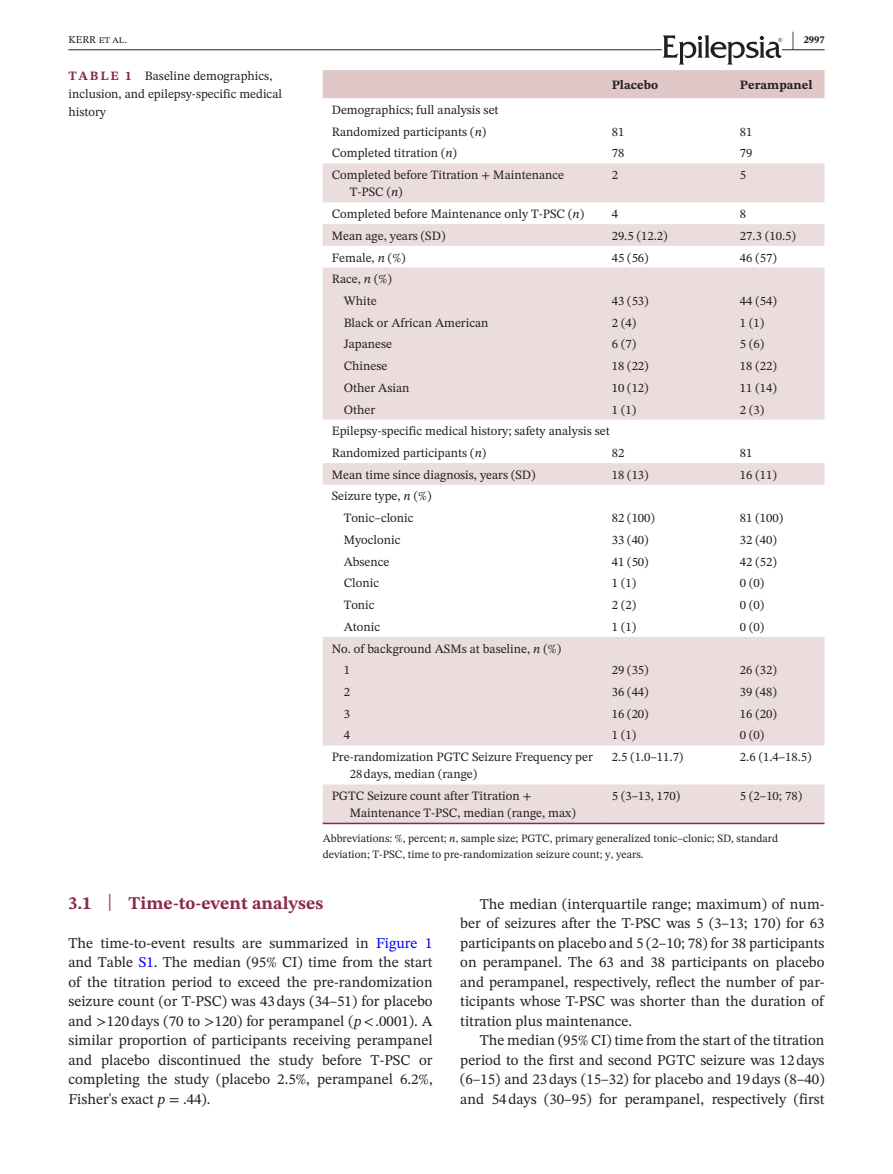
<style>
.page{position:relative;width:893px;height:1174px;background:#fff}
.page>*{position:absolute;margin:0;border:0;box-sizing:border-box;transform-origin:0 0}
.t1{font:700 21px "STIX Two Text";color:#231f20;scale:.42 1}
.t2{font:700 18px "STIX Two Text";color:#8c284e}
.t3{font:15px/19.5px "STIX Two Text";color:#231f20;text-align:justify}
.t4{font:12.75px/21.8px "STIX Two Text";color:#231f20}
.t5{font:700 12.75px "STIX Two Text";color:#231f20}
.t6{font:11.25px/15.8px "STIX Two Text";color:#231f20}
.t7{font:10.5px "STIX Two Text";color:#231f20}
.t8{font:700 10.5px "STIX Two Text";color:#231f20}
.s1{font-weight:700;color:#8c284e}
.s2{font-style:italic}
.s3{font-family:"STIX"}
.s4{font-weight:400;font-size:23.7px}
.s5{color:#00f}
</style>
<div class="page">
<hr style="left:68px;top:49px;width:756px;height:1px;background:#231f20">
<svg style="left:323px;top:35px;width:501px;height:63px"></svg>
<svg style="left:323px;top:163px;width:501px;height:659px;fill:#ebdcdd"></svg>
<hr style="left:323px;top:822px;width:280px;height:2px;background:#8c284e">
<hr style="left:603px;top:822px;width:128px;height:2px;background:#8c284e">
<hr style="left:731px;top:822px;width:93px;height:2px;background:#8c284e">
<h1 class="t1" style="left:792px;top:24px;width:8px">|</h1>
<p class="t7" style="left:68px;top:32px;width:60px">KERR et al.</p>
<p class="t8" style="left:804px;top:32px;width:22px">2997</p>
<p class="t4" style="left:68px;top:66px;width:215px;line-height:18px"><span class="s1">TABLE 1</span> Baseline demographics, inclusion, and epilepsy-specific medical history</p>
<p class="t4" style="left:332px;top:99px;width:168px">Demographics; full analysis set<br>Randomized participants (<span class="s2">n</span>)</p>
<p class="t5" style="left:612px;top:76px;width:48px">Placebo</p>
<p class="t5" style="left:740px;top:76px;width:74px">Perampanel</p>
<p class="t4" style="left:612px;top:120px;width:14px">81</p>
<p class="t4" style="left:740px;top:120px;width:14px">81</p>
<p class="t4" style="left:332px;top:142px;width:127px">Completed titration (<span class="s2">n</span>)</p>
<p class="t4" style="left:612px;top:142px;width:14px">78</p>
<p class="t4" style="left:740px;top:142px;width:14px">79</p>
<p class="t4" style="left:350px;top:166px;width:216px;line-height:17.2px;text-indent:-18px">Completed before Titration <span class="s3">+</span> Maintenance<br>T-PSC (<span class="s2">n</span>)</p>
<p class="t4" style="left:612px;top:164px;width:8px">2</p>
<p class="t4" style="left:740px;top:164px;width:8px">5</p>
<p class="t4" style="left:332px;top:203px;width:254px">Completed before Maintenance only T-PSC (<span class="s2">n</span>)</p>
<p class="t4" style="left:612px;top:203px;width:8px">4</p>
<p class="t4" style="left:740px;top:203px;width:8px">8</p>
<p class="t4" style="left:332px;top:225px;width:115px">Mean age, years (SD)</p>
<p class="t4" style="left:612px;top:225px;width:57px">29.5 (12.2)</p>
<p class="t4" style="left:740px;top:225px;width:57px">27.3 (10.5)</p>
<p class="t4" style="left:332px;top:246px;width:75px">Female, <span class="s2">n</span> (%)</p>
<p class="t4" style="left:612px;top:246px;width:38px">45 (56)</p>
<p class="t4" style="left:740px;top:246px;width:38px">46 (57)</p>
<p class="t4" style="left:332px;top:268px;width:62px;text-align:center">Race, <span class="s2">n</span> (%)<br>White</p>
<p class="t4" style="left:612px;top:290px;width:38px">43 (53)</p>
<p class="t4" style="left:740px;top:290px;width:38px">44 (54)</p>
<p class="t4" style="left:344px;top:311px;width:146px">Black or African American</p>
<p class="t4" style="left:612px;top:311px;width:26px">2 (4)</p>
<p class="t4" style="left:740px;top:311px;width:26px">1 (1)</p>
<p class="t4" style="left:344px;top:333px;width:50px">Japanese</p>
<p class="t4" style="left:612px;top:333px;width:26px">6 (7)</p>
<p class="t4" style="left:740px;top:333px;width:26px">5 (6)</p>
<p class="t4" style="left:344px;top:355px;width:45px">Chinese</p>
<p class="t4" style="left:612px;top:355px;width:38px">18 (22)</p>
<p class="t4" style="left:740px;top:355px;width:38px">18 (22)</p>
<p class="t4" style="left:344px;top:377px;width:67px">Other Asian</p>
<p class="t4" style="left:612px;top:377px;width:38px">10 (12)</p>
<p class="t4" style="left:740px;top:377px;width:38px">11 (14)</p>
<p class="t4" style="left:344px;top:398px;width:33px">Other</p>
<p class="t4" style="left:612px;top:398px;width:26px">1 (1)</p>
<p class="t4" style="left:740px;top:398px;width:26px">2 (3)</p>
<p class="t4" style="left:332px;top:420px;width:279px">Epilepsy-specific medical history; safety analysis set<br>Randomized participants (<span class="s2">n</span>)</p>
<p class="t4" style="left:612px;top:442px;width:14px">82</p>
<p class="t4" style="left:740px;top:442px;width:14px">81</p>
<p class="t4" style="left:332px;top:463px;width:205px">Mean time since diagnosis, years (SD)</p>
<p class="t4" style="left:612px;top:463px;width:38px">18 (13)</p>
<p class="t4" style="left:740px;top:463px;width:38px">16 (11)</p>
<p class="t4" style="left:332px;top:485px;width:101px;text-align:center">Seizure type, <span class="s2">n</span> (%)<br>Tonic–clonic</p>
<p class="t4" style="left:612px;top:507px;width:45px">82 (100)</p>
<p class="t4" style="left:740px;top:507px;width:45px">81 (100)</p>
<p class="t4" style="left:344px;top:529px;width:58px">Myoclonic</p>
<p class="t4" style="left:612px;top:529px;width:38px">33 (40)</p>
<p class="t4" style="left:740px;top:529px;width:38px">32 (40)</p>
<p class="t4" style="left:344px;top:550px;width:47px">Absence</p>
<p class="t4" style="left:612px;top:550px;width:38px">41 (50)</p>
<p class="t4" style="left:740px;top:550px;width:38px">42 (52)</p>
<p class="t4" style="left:344px;top:572px;width:37px">Clonic</p>
<p class="t4" style="left:612px;top:572px;width:26px">1 (1)</p>
<p class="t4" style="left:740px;top:572px;width:26px">0 (0)</p>
<p class="t4" style="left:344px;top:594px;width:32px">Tonic</p>
<p class="t4" style="left:612px;top:594px;width:26px">2 (2)</p>
<p class="t4" style="left:740px;top:594px;width:26px">0 (0)</p>
<p class="t4" style="left:344px;top:615px;width:38px">Atonic</p>
<p class="t4" style="left:612px;top:615px;width:26px">1 (1)</p>
<p class="t4" style="left:740px;top:615px;width:26px">0 (0)</p>
<p class="t4" style="left:344px;top:637px;width:219px;text-indent:-12px">No. of background ASMs at baseline, <span class="s2">n</span> (%)<br>1</p>
<p class="t4" style="left:612px;top:659px;width:38px">29 (35)</p>
<p class="t4" style="left:740px;top:659px;width:38px">26 (32)</p>
<p class="t4" style="left:344px;top:681px;width:8px">2</p>
<p class="t4" style="left:612px;top:681px;width:38px">36 (44)</p>
<p class="t4" style="left:740px;top:681px;width:38px">39 (48)</p>
<p class="t4" style="left:344px;top:702px;width:8px">3</p>
<p class="t4" style="left:612px;top:702px;width:38px">16 (20)</p>
<p class="t4" style="left:740px;top:702px;width:38px">16 (20)</p>
<p class="t4" style="left:344px;top:724px;width:8px">4</p>
<p class="t4" style="left:612px;top:724px;width:26px">1 (1)</p>
<p class="t4" style="left:740px;top:724px;width:26px">0 (0)</p>
<p class="t4" style="left:350px;top:748px;width:245px;line-height:17.2px;text-indent:-18px">Pre-randomization PGTC Seizure Frequency per<br>28days, median (range)</p>
<p class="t4" style="left:612px;top:746px;width:73px">2.5 (1.0–11.7)</p>
<p class="t4" style="left:740px;top:746px;width:73px">2.6 (1.4–18.5)</p>
<p class="t4" style="left:350px;top:787px;width:227px;line-height:17.2px;text-indent:-18px">PGTC Seizure count after Titration <span class="s3">+<br></span>Maintenance T-PSC, median (range, max)</p>
<p class="t4" style="left:612px;top:785px;width:70px">5 (3–13, 170)</p>
<p class="t4" style="left:740px;top:785px;width:64px">5 (2–10; 78)</p>
<p class="t6" style="left:323px;top:830px;width:457px">Abbreviations: %, percent; <span class="s2">n</span>, sample size; PGTC, primary generalized tonic–clonic; SD, standard deviation; T-PSC, time to pre-randomization seizure count; y, years.</p>
<h2 class="t2" style="left:68px;top:890px;width:256px">3.1 <span class="s4">|</span> Time-to-event analyses</h2>
<p class="t3" style="left:68px;top:933px;width:366px">The time-to-event results are summarized in <span class="s5">Figure 1 </span>and Table <span class="s5">S1</span>. The median (95% CI) time from the start of the titration period to exceed the pre-randomization seizure count (or T-PSC) was 43days (34–51) for placebo and <span class="s3">&gt;</span>120days (70 to <span class="s3">&gt;</span>120) for perampanel (<span class="s2">p</span><span class="s3">&lt;</span>.0001). A similar proportion of participants receiving perampanel and placebo discontinued the study before T-PSC or completing the study (placebo 2.5%, perampanel 6.2%, Fisher's exact <span class="s2">p</span> <span class="s3">=</span> .44).</p>
<p class="t3" style="left:460px;top:894px;width:366px;text-indent:20px">The median (interquartile range; maximum) of num&shy;ber of seizures after the T-PSC was 5 (3–13; 170) for 63 participants on placebo and 5 (2–10; 78) for 38 participants on perampanel. The 63 and 38 participants on placebo and perampanel, respectively, reflect the number of par&shy;ticipants whose T-PSC was shorter than the duration of titration plus maintenance.</p>
<p class="t3" style="left:460px;top:1030px;width:366px;text-indent:20px">The median (95% CI) time from the start of the titration period to the first and second PGTC seizure was 12days (6–15) and 23days (15–32) for placebo and 19days (8–40) and 54days (30–95) for perampanel, respectively (first</p>
</div>
